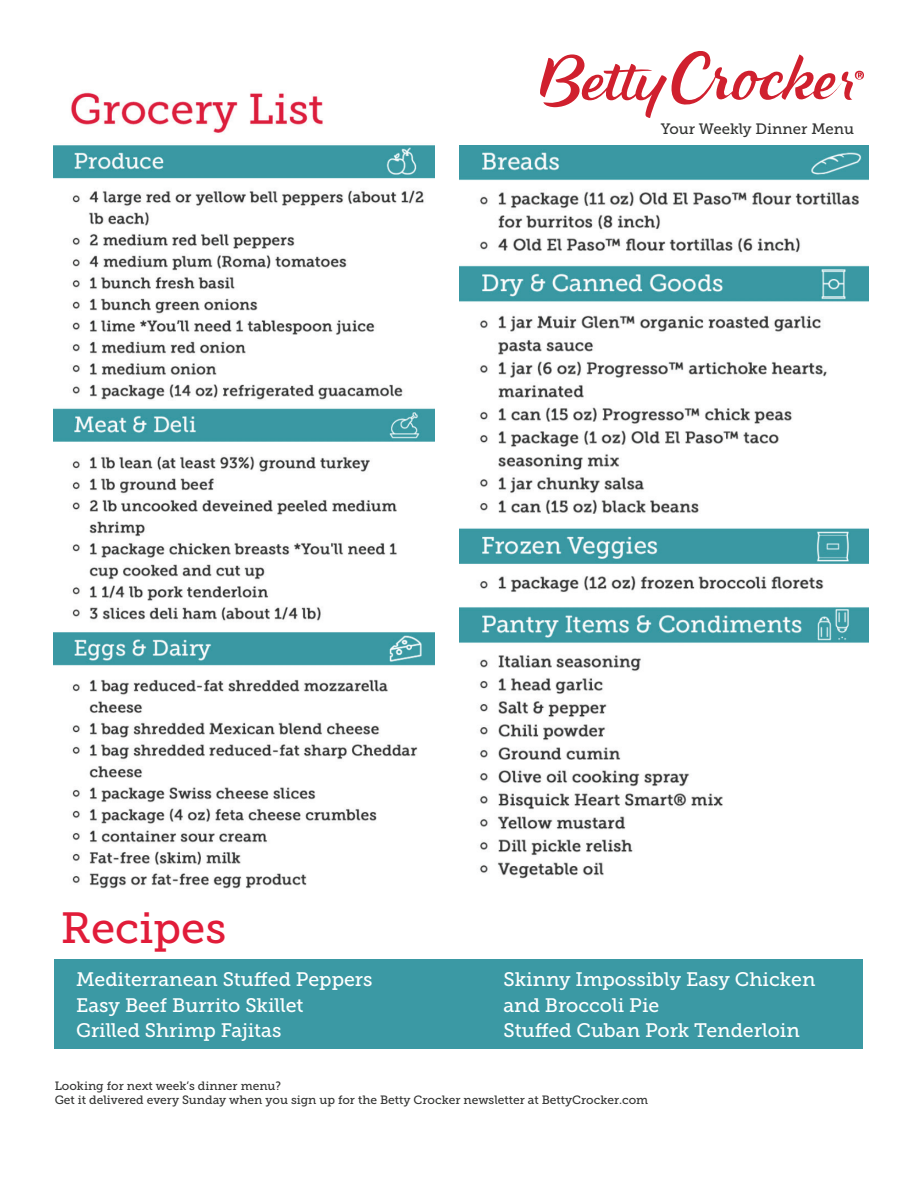
<style>
.page{position:relative;width:918px;height:1188px;background:#fff}
.page>*{position:absolute;margin:0;border:0;box-sizing:border-box;transform-origin:0 0}
.t1{font:43.5px "Museo Slab 500";color:#e11c39}
.t2{font:19.5px/25.5px "Museo Slab 500";color:#fff}
.t3{font:15px "Museo Slab 500";color:#323332}
.t4{font:12px/14.4px "Museo Slab 500";color:#323332}
</style>
<div class="page">
<div style="left:55px;top:959px;width:808px;height:90px;background:#3b99a4"></div>
<img style="left:53px;top:92px;width:382px;height:797px">
<img style="left:459px;top:145px;width:410px;height:734px">
<svg style="left:540px;top:51px;width:324px;height:67px"></svg>
<p class="t3" style="left:661px;top:120px;width:195px">Your Weekly Dinner Menu</p>
<h1 class="t1" style="left:61px;top:904px;width:167px">Recipes</h1>
<p class="t2" style="left:76px;top:967px;width:298px">Mediterranean Stuffed Peppers<br>Easy Beef Burrito Skillet<br>Grilled Shrimp Fajitas</p>
<p class="t2" style="left:503px;top:967px;width:314px">Skinny Impossibly Easy Chicken and Broccoli Pie<br>Stuffed Cuban Pork Tenderloin</p>
<p class="t4" style="left:55px;top:1079px;width:595px">Looking for next week’s dinner menu?<br>Get it delivered every Sunday when you sign up for the Betty Crocker newsletter at BettyCrocker.com</p>
</div>
